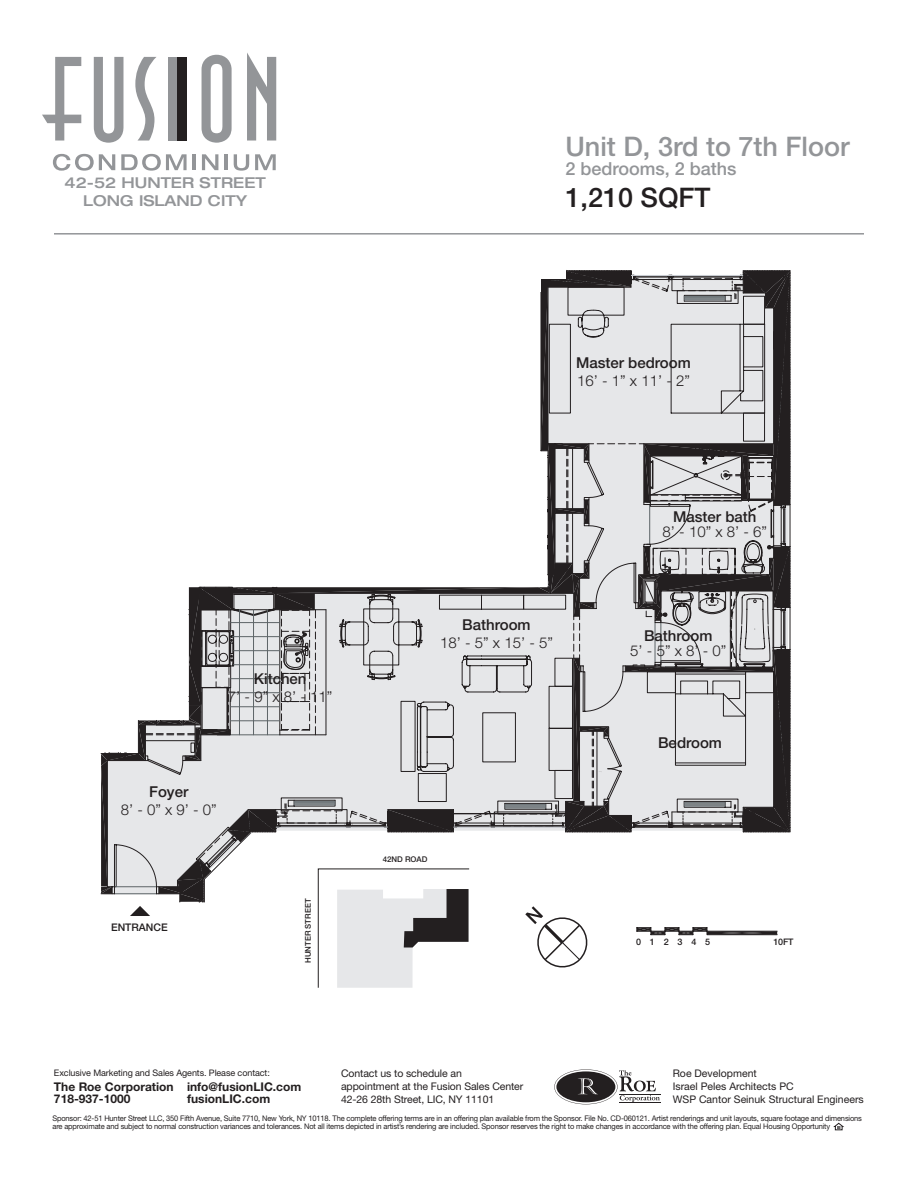
<style>
.page{position:relative;width:918px;height:1188px;background:#fff}
.page>*{position:absolute;margin:0;border:0;box-sizing:border-box;transform-origin:0 0}
.t1{font:500 27px "Helvetica Neue";color:#939598}
.t2{font:500 27px "Helvetica Neue";color:#231f20}
.t3{font:500 18px "Helvetica Neue";color:#939598}
.t4{font:300 15px "Helvetica Neue";color:#231f20}
.t5{font:500 15px "Helvetica Neue";color:#231f20}
.t6{font:500 expanded 15px/18px "Helvetica Neue";color:#939598;text-align:center}
.t7{font:700 12px/12px "Helvetica Neue";color:#231f20}
.t8{font:10.5px/12.6px "Helvetica Neue";letter-spacing:-.01em;color:#231f20}
.t9{font:500 10.5px "Helvetica Neue";color:#231f20}
.t10{font:9px "Helvetica Neue";letter-spacing:-.01em;color:#231f20}
.t11{font:500 9px "Helvetica Neue";color:#231f20}
.t12{font:500 7.8px "Helvetica Neue";color:#231f20}
.t13{font:7.65px/7.5px "Helvetica Neue";letter-spacing:-.02em;color:#231f20}
</style>
<div class="page">
<svg style="left:42px;top:57px;width:39px;height:84px"></svg>
<svg style="left:94px;top:57px;width:29px;height:86px"></svg>
<svg style="left:135px;top:57px;width:21px;height:84px"></svg>
<div style="left:169px;top:57px;width:9px;height:84px;background:#939598"></div>
<div style="left:178px;top:57px;width:9px;height:84px;background:#231f20"></div>
<svg style="left:202px;top:55px;width:30px;height:88px"></svg>
<svg style="left:247px;top:53px;width:29px;height:88px"></svg>
<svg style="left:53px;top:154px;width:62px;height:17px"></svg>
<svg style="left:121px;top:154px;width:66px;height:17px"></svg>
<hr style="left:193px;top:154px;width:3px;height:16px;background:#939598">
<svg style="left:202px;top:154px;width:16px;height:16px"></svg>
<hr style="left:224px;top:154px;width:4px;height:16px;background:#939598">
<svg style="left:234px;top:154px;width:15px;height:17px"></svg>
<svg style="left:255px;top:154px;width:21px;height:16px"></svg>
<svg style="left:101px;top:270px;width:690px;height:718px"></svg>
<svg style="left:554px;top:1069px;width:106px;height:35px"></svg>
<hr style="left:620px;top:1094px;width:41px;height:1px;background:#231f20">
<hr style="left:620px;top:1102px;width:41px;height:1px;background:#231f20">
<svg style="left:833px;top:1122px;width:11px;height:9px"></svg>
<hr style="left:54px;top:233px;width:810px;height:2px;background:#939598">
<h3 class="t6" style="left:65px;top:174px;width:203px">42-52 HUNTER STREET<br>LONG ISLAND CITY</h3>
<h1 class="t1" style="left:566px;top:130px;width:286px">Unit D, 3rd to 7th Floor</h1>
<h2 class="t3" style="left:566px;top:158px;width:173px">2 bedrooms, 2 baths</h2>
<h1 class="t2" style="left:566px;top:181px;width:147px">1,210 SQFT</h1>
<h3 class="t5" style="left:254px;top:670px;width:54px">Kitchen</h3>
<h3 class="t4" style="left:228px;top:687px;width:106px">7’ - 9” x 8’ - 11”</h3>
<h3 class="t5" style="left:149px;top:782px;width:41px">Foyer</h3>
<h3 class="t4" style="left:121px;top:800px;width:98px">8’ - 0” x 9’ - 0”</h3>
<h3 class="t9" style="left:111px;top:921px;width:58px">ENTRANCE</h3>
<p class="t12" style="left:303px;top:963px;width:66px;rotate:-90deg">HUNTER STREET</p>
<h3 class="t5" style="left:576px;top:354px;width:116px">Master bedroom</h3>
<h3 class="t4" style="left:577px;top:372px;width:114px">16’ - 1” x 11’ - 2”</h3>
<h3 class="t5" style="left:462px;top:615px;width:70px">Bathroom</h3>
<h3 class="t4" style="left:440px;top:633px;width:114px">18’ - 5” x 15’ - 5”</h3>
<p class="t12" style="left:383px;top:855px;width:46px">42ND ROAD</p>
<h3 class="t5" style="left:673px;top:508px;width:85px">Master bath</h3>
<h3 class="t4" style="left:663px;top:523px;width:106px">8’ - 10” x 8’ - 6”</h3>
<h3 class="t5" style="left:644px;top:627px;width:70px">Bathroom</h3>
<h3 class="t4" style="left:630px;top:642px;width:98px">5’ - 5” x 8’ - 0”</h3>
<h3 class="t5" style="left:658px;top:734px;width:65px">Bedroom</h3>
<p class="t11" style="left:636px;top:936px;width:76px">0 1 2 3 4 5</p>
<p class="t11" style="left:774px;top:936px;width:21px">10FT</p>
<p class="t10" style="left:54px;top:1068px;width:217px">Exclusive Marketing and Sales Agents. Please contact:</p>
<h3 class="t7" style="left:54px;top:1081px;width:249px">The Roe Corporation info@fusionLIC.com<br>718-937-1000</h3>
<h3 class="t8" style="left:341px;top:1067px;width:184px">Contact us to schedule an<br>appointment at the Fusion Sales Center<br>42-26 28th Street, LIC, NY 11101</h3>
<p class="t13" style="left:52px;top:1115px;width:811px">Sponsor: 42-51 Hunter Street LLC, 350 Fifth Avenue, Suite 7710, New York, NY 10118. The complete offering terms are in an offering plan available from the Sponsor. File No. CD-060121. Artist renderings and unit layouts, square footage and dimensions are approximate and subject to normal construction variances and tolerances. Not all items depicted in artist’s rendering are included. Sponsor reserves the right to make changes in accordance with the offering plan. Equal Housing Opportunity</p>
<h3 class="t8" style="left:673px;top:1067px;width:192px">Roe Development<br>Israel Peles Architects PC<br>WSP Cantor Seinuk Structural Engineers</h3>
<h3 class="t7" style="left:187px;top:1093px;width:85px">fusionLIC.com</h3>
</div>
